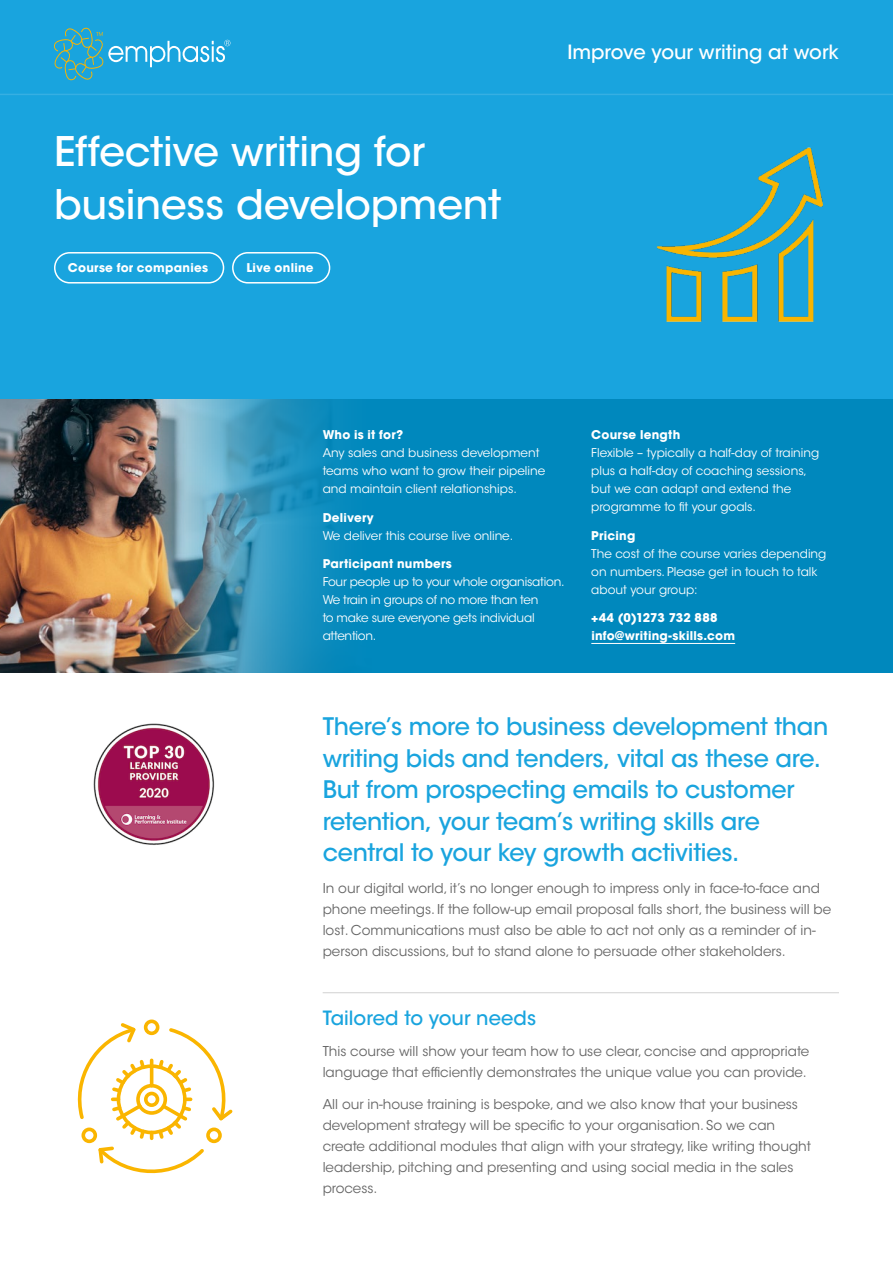
<style>
.page{position:relative;width:893px;height:1263px;background:#fff}
.page>*{position:absolute;margin:0;border:0;box-sizing:border-box;transform-origin:0 0}
.t1{font:500 40.5px/52.5px "ITC Avant Garde Std";letter-spacing:-.005em;color:#fff}
.t2{font:500 24px/31.5px "ITC Avant Garde Std";letter-spacing:-.01em;color:#19a4de}
.t3{font:500 19.5px "ITC Avant Garde Std";color:#fff}
.t4{font:500 19.5px "ITC Avant Garde Std";color:#19a4de}
.t5{font:13.5px/21px "ITC Avant Garde Std";color:#666}
.t6{font:12px/18px "ITC Avant Garde Std";color:#fff}
.t7{font:700 12px/18px "ITC Avant Garde Std";letter-spacing:.02em;color:#fff}
.t8{font:12px/18px "ITC Avant Garde Std";letter-spacing:-.02em;color:#fff}
</style>
<div class="page">
<div style="left:0;top:0;width:893px;height:399px;background:#19a4de"></div>
<div style="left:0;top:399px;width:893px;height:273px;background:#0088bd"></div>
<svg style="left:54px;top:28px;width:176px;height:52px"></svg>
<hr style="left:323px;top:992px;width:516px;height:1px;background:#d1d1d1">
<hr style="left:0;top:94px;width:893px;height:1px;background:#fff">
<div style="left:144px;top:1019px;width:15px;height:16px;border:4px solid #fab500;border-radius:50%"></div>
<svg style="left:77px;top:1020px;width:156px;height:154px"></svg>
<img style="left:0;top:399px;width:335px;height:273px">
<hr style="left:591px;top:643px;width:144px;height:1px;background:#fff">
<div style="left:54px;top:252px;width:170px;height:32px;border:2px solid #fff;border-radius:15px"></div>
<div style="left:232px;top:252px;width:98px;height:32px;border:2px solid #fff;border-radius:15px"></div>
<img style="left:657px;top:147px;width:165px;height:175px">
<img style="left:93px;top:724px;width:122px;height:121px">
<h1 class="t1" style="left:54px;top:126px;width:449px">Effective writing for business development</h1>
<p class="t7" style="left:68px;top:259px;width:142px">Course for companies</p>
<p class="t7" style="left:246px;top:259px;width:69px">Live online</p>
<h3 class="t3" style="left:567px;top:40px;width:273px">Improve your writing at work</h3>
<p class="t7" style="left:323px;top:426px;width:82px">Who is it for?</p>
<p class="t6" style="left:323px;top:444px;width:224px">Any sales and business development teams who want to grow their pipeline and maintain client relationships.</p>
<p class="t7" style="left:323px;top:508px;width:53px">Delivery</p>
<p class="t6" style="left:323px;top:527px;width:192px">We deliver this course live online.</p>
<p class="t7" style="left:323px;top:555px;width:131px">Participant numbers</p>
<p class="t8" style="left:323px;top:573px;width:243px">Four people up to your whole organisation.<br>We train in groups of no more than ten<br>to make sure everyone gets individual attention.</p>
<p class="t7" style="left:591px;top:426px;width:90px">Course length</p>
<p class="t6" style="left:591px;top:444px;width:230px">Flexible – typically a half-day of training plus a half-day of coaching sessions, but we can adapt and extend the programme to fit your goals.</p>
<p class="t7" style="left:591px;top:526px;width:46px">Pricing</p>
<p class="t6" style="left:591px;top:545px;width:237px">The cost of the course varies depending on numbers. Please get in touch to talk about your group:</p>
<p class="t7" style="left:591px;top:609px;width:145px">+44 (0)1273 732 888 info@writing-skills.com</p>
<h2 class="t2" style="left:323px;top:711px;width:507px">There’s more to business development than writing bids and tenders, vital as these are.<br>But from prospecting emails to customer retention, your team’s writing skills are central to your key growth activities.</h2>
<p class="t5" style="left:323px;top:877px;width:510px">In our digital world, it’s no longer enough to impress only in face-to-face and phone meetings. If the follow-up email proposal falls short, the business will be lost. Communications must also be able to act not only as a reminder of in&shy;person discussions, but to stand alone to persuade other stakeholders.</p>
<h3 class="t4" style="left:323px;top:1005px;width:215px">Tailored to your needs</h3>
<p class="t5" style="left:323px;top:1041px;width:488px">This course will show your team how to use clear, concise and appropriate language that efficiently demonstrates the unique value you can provide.</p>
<p class="t5" style="left:323px;top:1093px;width:490px">All our in-house training is bespoke, and we also know that your business development strategy will be specific to your organisation. So we can create additional modules that align with your strategy, like writing thought leadership, pitching and presenting and using social media in the sales process.</p>
</div>
